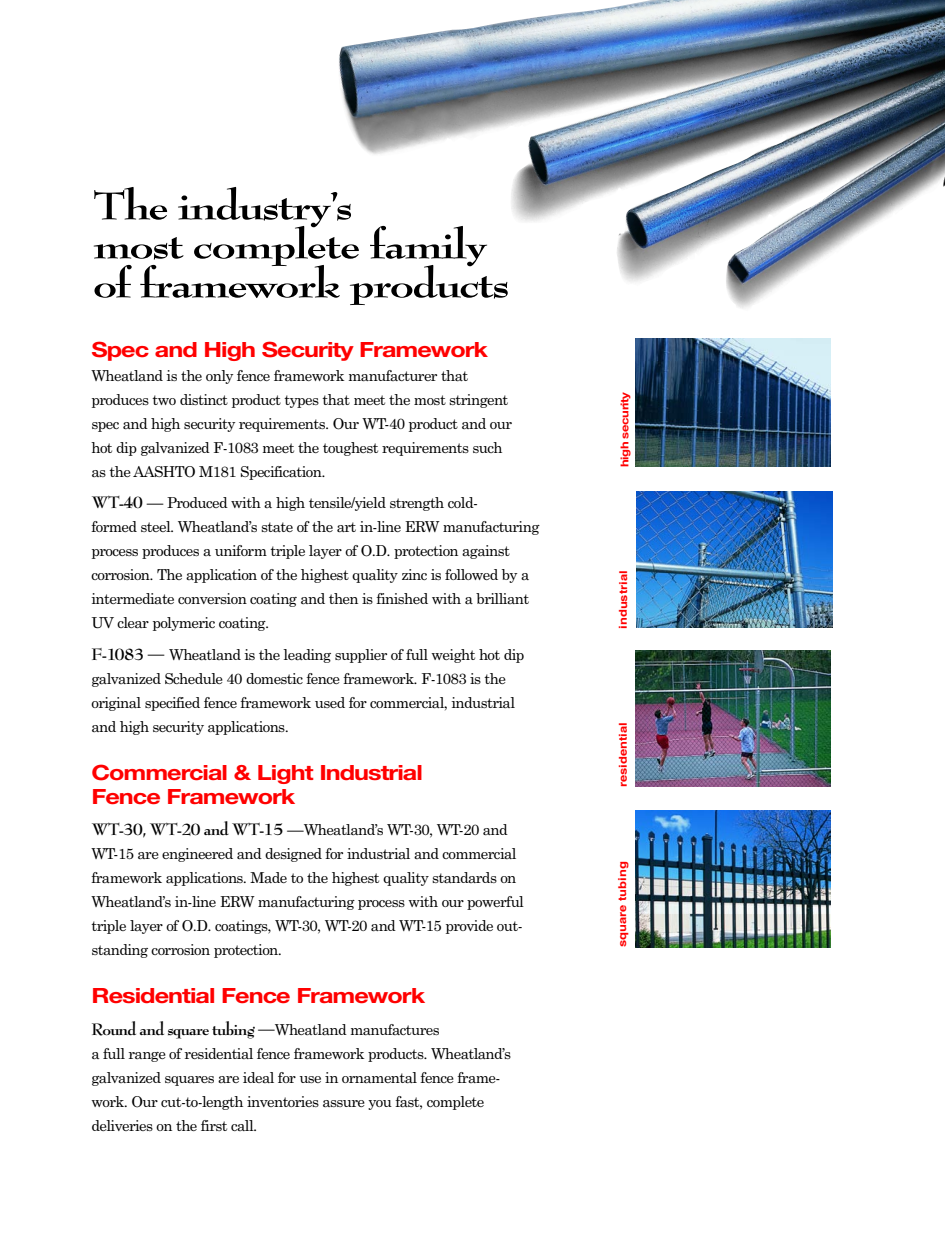
<style>
.page{position:relative;width:945px;height:1242px;background:#fff}
.page>*{position:absolute;margin:0;border:0;box-sizing:border-box;transform-origin:0 0}
.t1{font:700 42px/39px "Bernhard Modern";letter-spacing:-.035em;color:#000;scale:1.2 1}
.t2{font:700 21px/24px "Helvetica Neue";letter-spacing:-.04em;color:#f00;scale:1.2 1}
.t3{font:700 18px "Bernhard Modern";letter-spacing:-.04em;color:#000}
.t4{font:15px/24px "Century Schoolbook";letter-spacing:-.04em;color:#000}
.t5{font:700 10.8px "Helvetica";color:#f00;scale:1.2 1}
.t6{font:700 10.8px "Helvetica Neue";letter-spacing:-.03em;color:#f00;scale:1.2 1}
.s1{font-family:"Bernhard Modern";font-weight:700;font-size:18px}
.s2{font-family:"Century Schoolbook";font-weight:400;font-size:15px}
</style>
<div class="page">
<img style="left:339px;top:0;width:606px;height:309px">
<img style="left:635px;top:811px;width:195px;height:136px">
<img style="left:636px;top:491px;width:196px;height:137px">
<img style="left:635px;top:338px;width:195px;height:129px">
<img style="left:635px;top:650px;width:195px;height:137px">
<h1 class="t1" style="left:93px;top:187px;width:349px">The industry’s<br>most complete family of framework products</h1>
<h2 class="t2" style="left:91px;top:337px;width:332px">Spec and High Security Framework</h2>
<p class="t4" style="left:91px;top:364px;width:422px">Wheatland is the only fence framework manufacturer that produces two distinct product types that meet the most stringent spec and high security requirements. Our WT-40 product and our hot dip galvanized F-1083 meet the toughest requirements such as the AASHTO M181 Specification.</p>
<p class="t4" style="left:91px;top:491px;width:449px"><span class="s1">WT-40 —</span> Produced with a high tensile/yield strength cold-<br>formed steel. Wheatland’s state of the art in-line ERW manufacturing process produces a uniform triple layer of O.D. protection against corrosion. The application of the highest quality zinc is followed by a intermediate conversion coating and then is finished with a brilliant UV clear polymeric coating.</p>
<p class="t4" style="left:91px;top:643px;width:435px"><span class="s1">F-1083 —</span> Wheatland is the leading supplier of full weight hot dip galvanized Schedule 40 domestic fence framework. F-1083 is the original specified fence framework used for commercial, industrial and high security applications.</p>
<h2 class="t2" style="left:91px;top:760px;width:278px">Commercial &amp; Light Industrial<br>Fence Framework</h2>
<p class="t4" style="left:91px;top:818px;width:434px"><span class="s1">WT-30, WT-20 and WT-15 —</span>Wheatland’s WT-30, WT-20 and WT-15 are engineered and designed for industrial and commercial framework applications. Made to the highest quality standards on Wheatland’s in-line ERW manufacturing process with our powerful triple layer of O.D. coatings, WT-30, WT-20 and WT-15 provide out&shy;standing corrosion protection.</p>
<h2 class="t2" style="left:91px;top:983px;width:280px">Residential Fence Framework</h2>
<p class="t3" style="left:91px;top:1021px;width:350px">Round and square tubing —<span class="s2">Wheatland manufactures</span></p>
<p class="t4" style="left:91px;top:1042px;width:421px">a full range of residential fence framework products. Wheatland’s galvanized squares are ideal for use in ornamental fence frame&shy;work. Our cut-to-length inventories assure you fast, complete deliveries on the first call.</p>
<p class="t6" style="left:618px;top:467px;width:64px;rotate:-90deg">high security</p>
<p class="t5" style="left:619px;top:629px;width:50px;rotate:-90deg">industrial</p>
<p class="t5" style="left:619px;top:787px;width:56px;rotate:-90deg">residential</p>
<p class="t5" style="left:618px;top:947px;width:73px;rotate:-90deg">square tubing</p>
</div>
